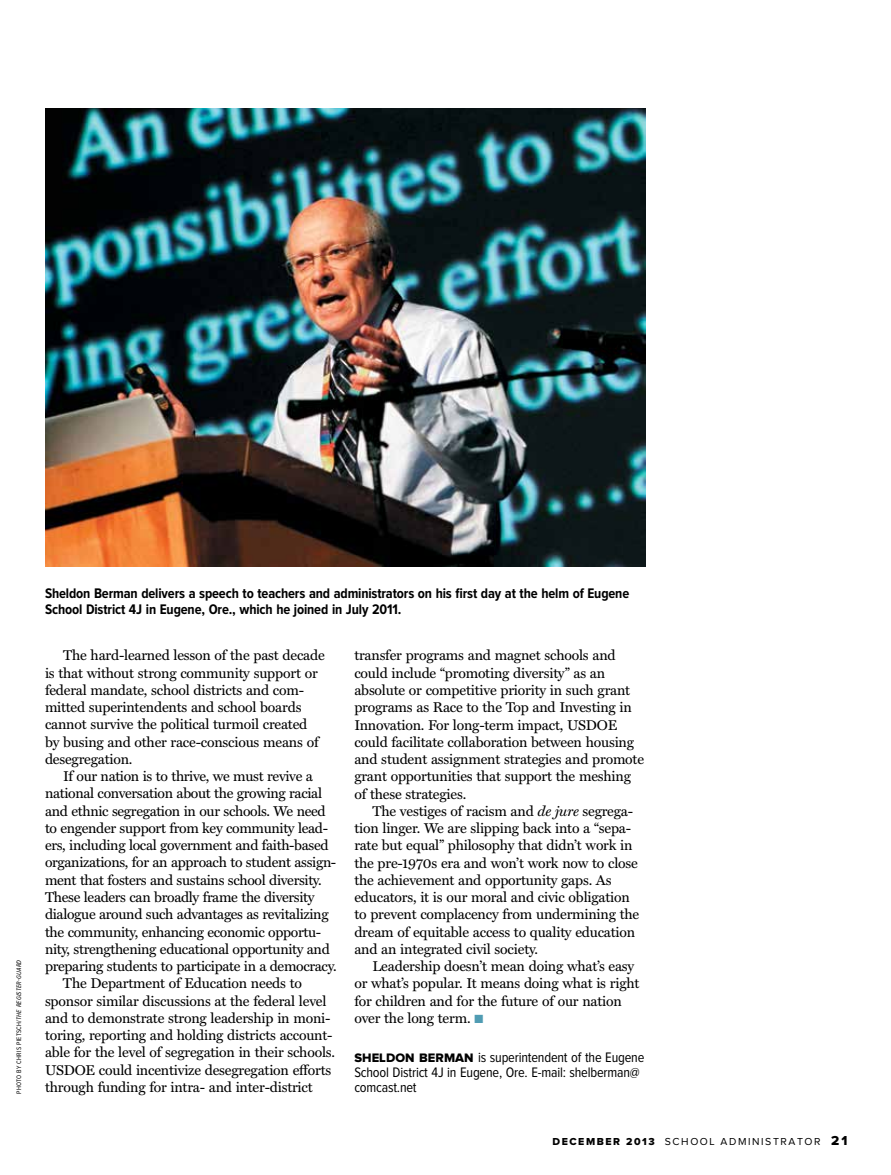
<style>
.page{position:relative;width:891px;height:1175px;background:#fff}
.page>*{position:absolute;margin:0;border:0;box-sizing:border-box;transform-origin:0 0}
.t1{font:700 14.4px/16.5px "Proxima Nova Cond";letter-spacing:-.01em;color:#000}
.t2{font:14.25px/17.2px "Miller Text";letter-spacing:-.015em;color:#000}
.t3{font:14.25px/15px "Proxima Nova Cond";letter-spacing:-.015em;color:#000}
.t4{font:12.75px "Proxima Nova Extrabld";letter-spacing:.005em;color:#000}
.t5{font:10.5px "Proxima Nova";letter-spacing:.15em;color:#000}
.t6{font:6.75px "Proxima Nova Cond";letter-spacing:.03em;color:#000}
.s1{font-style:italic}
.s2{font-family:"Proxima Nova Cond";font-weight:900;color:#509cb3}
.s3{font-family:"Proxima Nova Extrabld"}
.s4{font-family:"Proxima Nova Extrabld";font-size:13.5px}
</style>
<div class="page">
<img style="left:45px;top:108px;width:601px;height:459px">
<p class="t6" style="left:16px;top:1094px;width:135px;rotate:-90deg">PHOTO BY CHRIS PIETSCH/<span class="s1">THE REGISTER-GUARD</span></p>
<p class="t1" style="left:45px;top:585px;width:586px">Sheldon Berman delivers a speech to teachers and administrators on his first day at the helm of Eugene<br>School District 4J in Eugene, Ore., which he joined in July 2011.</p>
<p class="t2" style="left:45px;top:647px;width:281px;text-indent:18px">The hard-learned lesson of the past decade is that without strong community support or federal mandate, school districts and com&shy;mitted superintendents and school boards cannot survive the political turmoil created by busing and other race-conscious means of desegregation.</p>
<p class="t2" style="left:63px;top:768px;width:251px">If our nation is to thrive, we must revive a</p>
<p class="t2" style="left:45px;top:785px;width:279px">national conversation about the growing racial</p>
<p class="t2" style="left:45px;top:802px;width:282px">and ethnic segregation in our schools. We need</p>
<p class="t2" style="left:45px;top:819px;width:285px">to engender support from key community lead-</p>
<p class="t2" style="left:45px;top:837px;width:285px">ers, including local government and faith-based</p>
<p class="t2" style="left:45px;top:854px;width:293px">organizations, for an approach to student assign-</p>
<p class="t2" style="left:45px;top:871px;width:278px">ment that fosters and sustains school diversity.</p>
<p class="t2" style="left:45px;top:888px;width:271px">These leaders can broadly frame the diversity</p>
<p class="t2" style="left:45px;top:906px;width:285px">dialogue around such advantages as revitalizing</p>
<p class="t2" style="left:45px;top:923px;width:278px">the community, enhancing economic opportu-</p>
<p class="t2" style="left:45px;top:940px;width:286px">nity, strengthening educational opportunity and</p>
<p class="t2" style="left:45px;top:957px;width:293px">preparing students to participate in a democracy.</p>
<p class="t2" style="left:63px;top:975px;width:240px">The Department of Education needs to</p>
<p class="t2" style="left:45px;top:992px;width:283px">sponsor similar discussions at the federal level</p>
<p class="t2" style="left:45px;top:1009px;width:287px">and to demonstrate strong leadership in moni-</p>
<p class="t2" style="left:45px;top:1027px;width:289px">toring, reporting and holding districts account-</p>
<p class="t2" style="left:45px;top:1044px;width:292px">able for the level of segregation in their schools.</p>
<p class="t2" style="left:45px;top:1061px;width:288px">USDOE could incentivize desegregation efforts</p>
<p class="t2" style="left:45px;top:1078px;width:269px">through funding for intra- and inter-district</p>
<p class="t2" style="left:354px;top:647px;width:291px">transfer programs and magnet schools and could include “promoting diversity” as an absolute or competitive priority in such grant programs as Race to the Top and Investing in Innovation. For long-term impact, USDOE could facilitate collaboration between housing and student assignment strategies and promote grant opportunities that support the meshing of these strategies.</p>
<p class="t2" style="left:354px;top:802px;width:286px;text-indent:18px">The vestiges of racism and <span class="s1">de jure</span> segrega&shy;tion linger. We are slipping back into a “sepa&shy;rate but equal” philosophy that didn’t work in the pre-1970s era and won’t work now to close the achievement and opportunity gaps. As educators, it is our moral and civic obligation to prevent complacency from undermining the dream of equitable access to quality education and an integrated civil society.</p>
<p class="t2" style="left:354px;top:958px;width:287px;text-indent:18px">Leadership doesn’t mean doing what’s easy or what’s popular. It means doing what is right for children and for the future of our nation over the long term. <span class="s2">■</span></p>
<p class="t4" style="left:354px;top:1051px;width:92px">SHELDON BERMAN</p>
<p class="t3" style="left:354px;top:1050px;width:292px;text-indent:124px">is superintendent of the Eugene<br>School District 4J in Eugene, Ore. E-mail: shelberman@ comcast.net</p>
<p class="t5" style="left:552px;top:1136px;width:296px"><span class="s3">DECEMBER 2013</span> SCHOOL ADMINISTRATOR <span class="s4">21</span></p>
</div>
